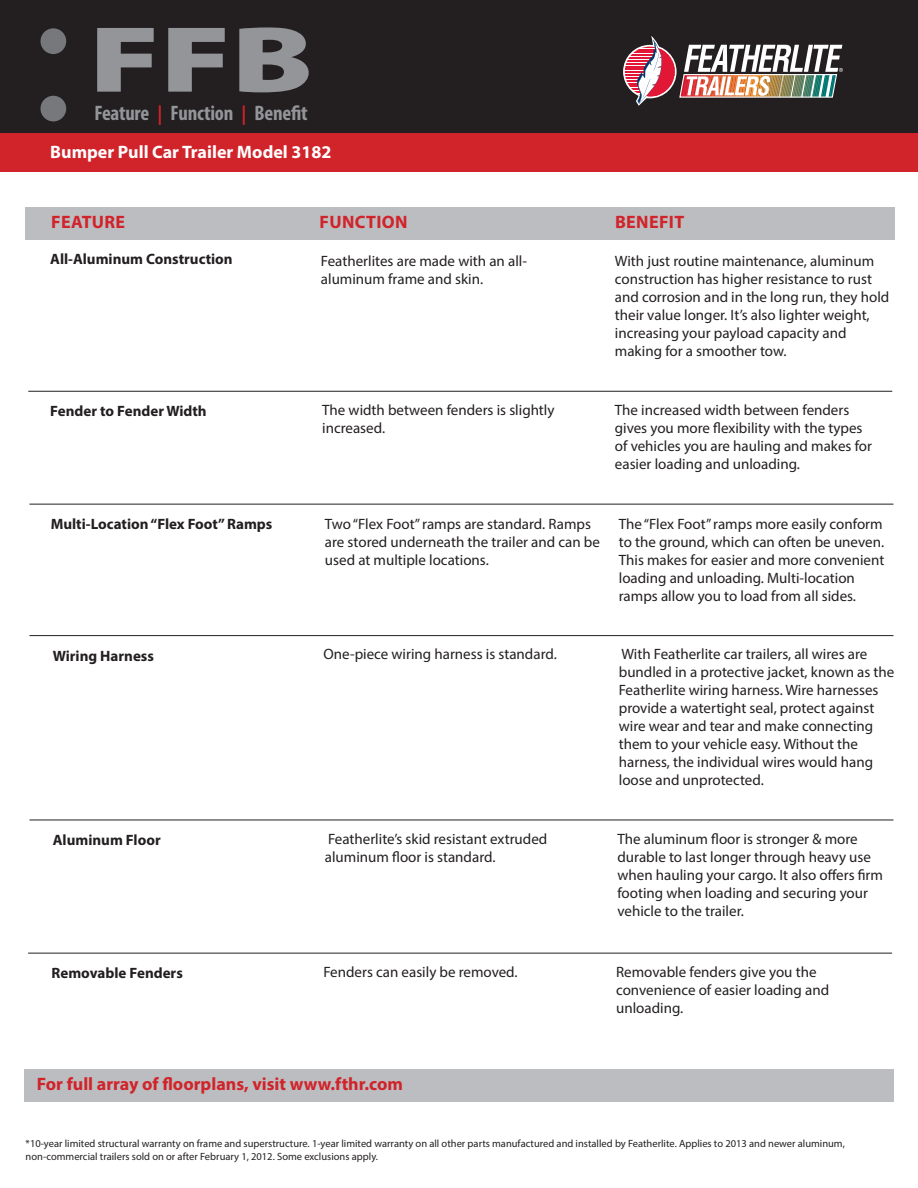
<style>
.page{position:relative;width:918px;height:1188px;background:#fff}
.page>*{position:absolute;margin:0;border:0;box-sizing:border-box;transform-origin:0 0}
.t1{font:900 94.5px "Myriad Pro";color:#939598;scale:1.38 1}
.t2{font:700 condensed 21px "Myriad Pro";letter-spacing:-.01em;color:#939598}
.t3{font:700 18px "Myriad Pro";color:#d1232a}
.t4{font:700 18px "Myriad Pro";color:#fff}
.t5{font:700 18px "Myriad Pro";letter-spacing:.02em;color:#d1232a}
.t6{font:15px/18px "Myriad Pro";color:#231f20}
.t7{font:700 15px "Myriad Pro";color:#231f20}
.t8{font:10.5px/12.6px "Myriad Pro";color:#231f20}
.s1{font-size:19.5px;color:#d1232a}
</style>
<div class="page">
<div style="left:25px;top:1069px;width:869px;height:33px;background:#bcbdc0"></div>
<div style="left:25px;top:207px;width:870px;height:32px;background:#bcbdc0"></div>
<div style="left:0;top:0;width:918px;height:133px;background:#231f20"></div>
<div style="left:40px;top:96px;width:26px;height:25px;background:#76787b;border-radius:50%"></div>
<div style="left:40px;top:28px;width:26px;height:26px;background:#76787b;border-radius:50%"></div>
<div style="left:0;top:133px;width:918px;height:39px;background:#d1232a"></div>
<svg style="left:623px;top:45px;width:54px;height:53px"></svg>
<hr style="left:625px;top:94px;width:50px;height:2px;background:#e21736">
<hr style="left:625px;top:91px;width:50px;height:2px;background:#e21736">
<hr style="left:625px;top:89px;width:50px;height:1px;background:#e21736">
<hr style="left:625px;top:86px;width:50px;height:1px;background:#e21736">
<hr style="left:625px;top:83px;width:50px;height:1px;background:#e21736">
<hr style="left:625px;top:80px;width:50px;height:1px;background:#e21736">
<hr style="left:625px;top:77px;width:50px;height:2px;background:#e21736">
<hr style="left:625px;top:74px;width:50px;height:2px;background:#e21736">
<hr style="left:625px;top:72px;width:50px;height:1px;background:#e21736">
<hr style="left:625px;top:69px;width:50px;height:1px;background:#e21736">
<hr style="left:625px;top:66px;width:50px;height:1px;background:#e21736">
<hr style="left:625px;top:63px;width:50px;height:1px;background:#e21736">
<hr style="left:625px;top:60px;width:50px;height:2px;background:#e21736">
<hr style="left:625px;top:57px;width:50px;height:2px;background:#e21736">
<hr style="left:625px;top:55px;width:50px;height:1px;background:#e21736">
<hr style="left:625px;top:52px;width:50px;height:1px;background:#e21736">
<hr style="left:625px;top:49px;width:50px;height:1px;background:#e21736">
<hr style="left:625px;top:47px;width:50px;height:1px;background:#e21736">
<img style="left:636px;top:36px;width:207px;height:70px">
<hr style="left:28px;top:391px;width:864px;height:1px;background:#231f20">
<hr style="left:29px;top:504px;width:864px;height:1px;background:#231f20">
<hr style="left:29px;top:635px;width:864px;height:1px;background:#231f20">
<hr style="left:29px;top:820px;width:864px;height:1px;background:#231f20">
<hr style="left:28px;top:953px;width:864px;height:1px;background:#231f20">
<p class="t1" style="left:89px;top:6px;width:164px">FFB</p>
<p class="t2" style="left:94px;top:100px;width:215px">Feature <span class="s1">|</span> Function <span class="s1">|</span> Benefit</p>
<p class="t4" style="left:50px;top:140px;width:283px">Bumper Pull Car Trailer Model 3182</p>
<p class="t5" style="left:51px;top:210px;width:75px">FEATURE</p>
<p class="t5" style="left:320px;top:210px;width:89px">FUNCTION</p>
<p class="t5" style="left:615px;top:210px;width:71px">BENEFIT</p>
<p class="t7" style="left:50px;top:249px;width:184px">All-Aluminum Construction</p>
<p class="t6" style="left:321px;top:251px;width:208px">Featherlites are made with an all&shy;aluminum frame and skin.</p>
<p class="t6" style="left:615px;top:251px;width:276px">With just routine maintenance, aluminum construction has higher resistance to rust and corrosion and in the long run, they hold their value longer. It’s also lighter weight, increasing your payload capacity and making for a smoother tow.</p>
<p class="t7" style="left:50px;top:401px;width:158px">Fender to Fender Width</p>
<p class="t6" style="left:322px;top:400px;width:234px">The width between fenders is slightly increased.</p>
<p class="t6" style="left:615px;top:400px;width:259px">The increased width between fenders gives you more flexibility with the types of vehicles you are hauling and makes for easier loading and unloading.</p>
<p class="t7" style="left:51px;top:514px;width:223px">Multi-Location “Flex Foot” Ramps</p>
<p class="t6" style="left:325px;top:514px;width:277px">Two “Flex Foot” ramps are standard. Ramps are stored underneath the trailer and can be used at multiple locations.</p>
<p class="t6" style="left:619px;top:514px;width:267px">The “Flex Foot” ramps more easily conform to the ground, which can often be uneven.<br>This makes for easier and more convenient loading and unloading. Multi-location ramps allow you to load from all sides.</p>
<p class="t7" style="left:53px;top:646px;width:103px">Wiring Harness</p>
<p class="t6" style="left:323px;top:645px;width:235px">One-piece wiring harness is standard.</p>
<p class="t6" style="left:619px;top:645px;width:277px">With Featherlite car trailers, all wires are bundled in a protective jacket, known as the Featherlite wiring harness. Wire harnesses provide a watertight seal, protect against wire wear and tear and make connecting them to your vehicle easy. Without the harness, the individual wires would hang loose and unprotected.</p>
<p class="t7" style="left:53px;top:831px;width:109px">Aluminum Floor</p>
<p class="t6" style="left:325px;top:829px;width:224px">Featherlite’s skid resistant extruded aluminum floor is standard.</p>
<p class="t6" style="left:617px;top:830px;width:267px">The aluminum floor is stronger &amp; more durable to last longer through heavy use when hauling your cargo. It also offers firm footing when loading and securing your vehicle to the trailer.</p>
<p class="t7" style="left:52px;top:964px;width:133px">Removable Fenders</p>
<p class="t6" style="left:323px;top:963px;width:196px">Fenders can easily be removed.</p>
<p class="t6" style="left:616px;top:963px;width:215px">Removable fenders give you the convenience of easier loading and unloading.</p>
<p class="t3" style="left:37px;top:1072px;width:368px">For full array of floorplans, visit www.fthr.com</p>
<p class="t8" style="left:26px;top:1137px;width:821px">*10-year limited structural warranty on frame and superstructure. 1-year limited warranty on all other parts manufactured and installed by Featherlite. Applies to 2013 and newer aluminum, non-commercial trailers sold on or after February 1, 2012. Some exclusions apply.</p>
</div>
